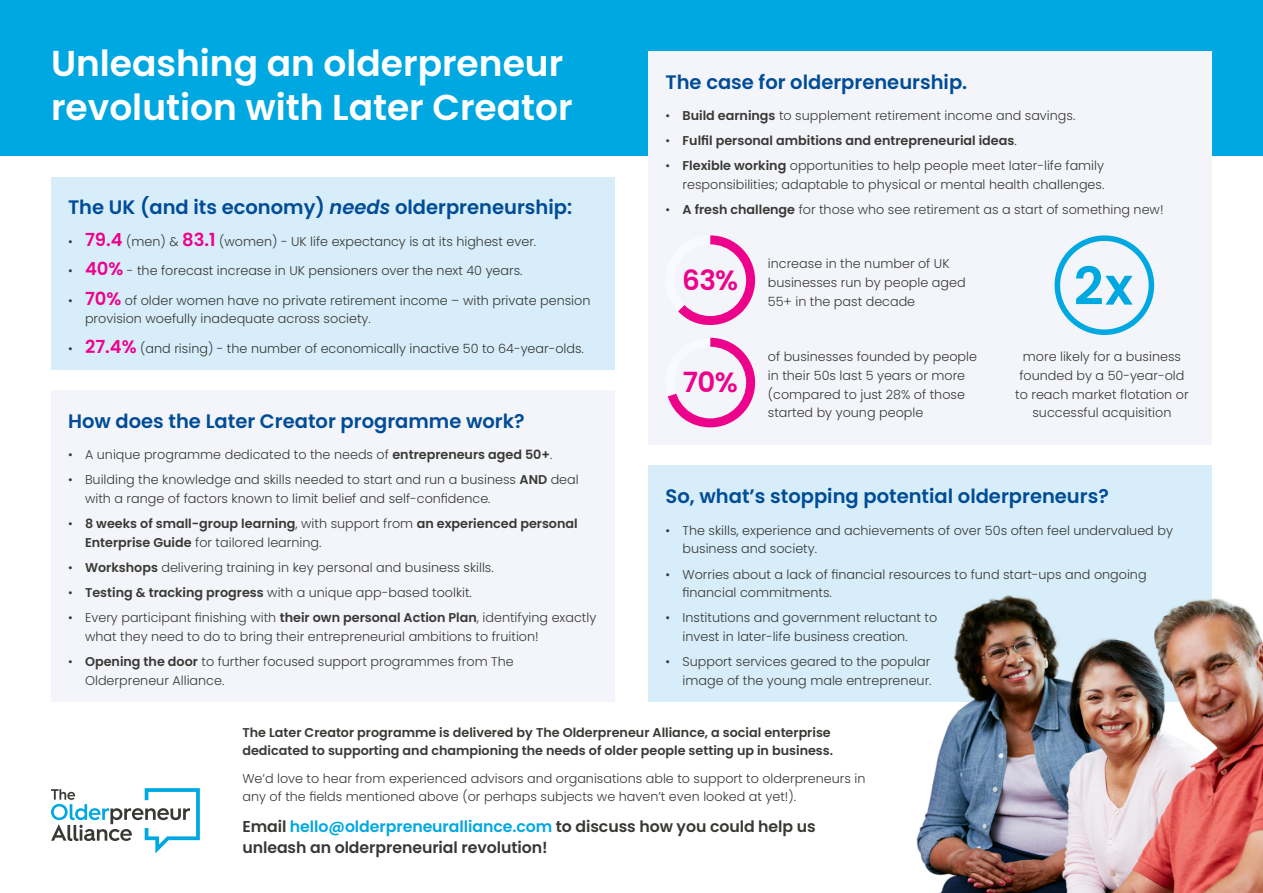
<style>
.page{position:relative;width:1263px;height:893px;background:#fff}
.page>*{position:absolute;margin:0;border:0;box-sizing:border-box;transform-origin:0 0}
.t1{font:600 36px/43.5px "Poppins";color:#fff}
.t2{font:600 27.75px "Poppins";color:#ed028c}
.t3{font:600 19.5px "Poppins";color:#004c97}
.t4{font:600 15.75px/21.8px "Poppins";letter-spacing:-.005em;color:#383935}
.Body{font:300 12.75px/18.8px "Poppins";color:#383935}
.Body-2{font:600 12.75px/18.8px "Poppins";color:#383935}
.s1{font-style:italic}
.s2{font-weight:600;font-size:18px;color:#ed028c}
.s3{font-weight:600}
.s4{font-weight:300}
.s5{color:#00a8e2}
</style>
<div class="page">
<div style="left:0;top:0;width:1263px;height:156px;background:#00a8e2"></div>
<div style="left:51px;top:177px;width:563px;height:193px;background:#d7edfa"></div>
<div style="left:648px;top:51px;width:564px;height:393px;background:#f4f5fa"></div>
<div style="left:648px;top:466px;width:564px;height:236px;background:#d7edfa"></div>
<svg style="left:51px;top:788px;width:149px;height:65px"></svg>
<div style="left:51px;top:390px;width:563px;height:312px;background:#f4f5fa"></div>
<img style="left:916px;top:595px;width:347px;height:298px">
<svg style="left:678px;top:235px;width:77px;height:90px"></svg>
<div style="left:674px;top:244px;width:72px;height:72px;background:#f4f5fa;border-radius:50%"></div>
<svg style="left:667px;top:338px;width:88px;height:89px"></svg>
<div style="left:674px;top:347px;width:72px;height:71px;background:#f4f5fa;border-radius:50%"></div>
<div style="left:1054px;top:235px;width:100px;height:100px;border:6px solid #00a8e2;border-radius:50%"></div>
<svg style="left:1076px;top:266px;width:57px;height:39px"></svg>
<h1 class="t1" style="left:51px;top:42px;width:523px">Unleashing an olderpreneur revolution with Later Creator</h1>
<h2 class="t3" style="left:68px;top:196px;width:506px">The UK (and its economy) <span class="s1">needs</span> olderpreneurship:</h2>
<p class="Body" style="left:68px;top:232px;width:470px">• <span class="s2">79.4</span> (men) &amp; <span class="s2">83.1</span> (women) - UK life expectancy is at its highest ever.</p>
<p class="Body" style="left:68px;top:261px;width:456px">• <span class="s2">40%</span> - the forecast increase in UK pensioners over the next 40 years.</p>
<p class="Body" style="left:85px;top:291px;width:507px;text-indent:-17px">• <span class="s2">70%</span> of older women have no private retirement income – with private pension provision woefully inadequate across society.</p>
<p class="Body" style="left:68px;top:339px;width:517px">• <span class="s2">27.4%</span> (and rising) - the number of economically inactive 50 to 64-year-olds.</p>
<h2 class="t3" style="left:68px;top:410px;width:458px">How does the Later Creator programme work?</h2>
<p class="Body" style="left:68px;top:445px;width:486px">• A unique programme dedicated to the needs of <span class="s3">entrepreneurs aged 50+</span>.</p>
<p class="Body" style="left:85px;top:471px;width:495px;text-indent:-17px">• Building the knowledge and skills needed to start and run a business <span class="s3">AND</span> deal with a range of factors known to limit belief and self-confidence.</p>
<p class="Body-2" style="left:85px;top:514px;width:494px;text-indent:-17px"><span class="s4">•</span> 8 weeks of small-group learning<span class="s4">, with support from</span> an experienced personal<br>Enterprise Guide <span class="s4">for tailored learning.</span></p>
<p class="Body" style="left:68px;top:558px;width:427px">• <span class="s3">Workshops</span> delivering training in key personal and business skills.</p>
<p class="Body" style="left:68px;top:583px;width:405px">• <span class="s3">Testing &amp; tracking progress</span> with a unique app-based toolkit.</p>
<p class="Body" style="left:85px;top:609px;width:513px;text-indent:-17px">• Every participant finishing with <span class="s3">their own personal Action Plan</span>, identifying exactly what they need to do to bring their entrepreneurial ambitions to fruition!</p>
<p class="Body" style="left:85px;top:652px;width:430px;text-indent:-17px">• <span class="s3">Opening the door</span> to further focused support programmes from The<br>Olderpreneur Alliance.</p>
<h2 class="t3" style="left:665px;top:70px;width:303px">The case for olderpreneurship.</h2>
<p class="Body" style="left:665px;top:106px;width:411px">• <span class="s3">Build earnings</span> to supplement retirement income and savings.</p>
<p class="Body-2" style="left:665px;top:131px;width:353px"><span class="s4">•</span> Fulfil personal ambitions and entrepreneurial ideas<span class="s4">.</span></p>
<p class="Body" style="left:665px;top:156px;width:440px;text-align:right">• <span class="s3">Flexible working</span> opportunities to help people meet later-life family responsibilities; adaptable to physical or mental health challenges.</p>
<p class="Body" style="left:665px;top:200px;width:499px">• <span class="s3">A fresh challenge</span> for those who see retirement as a start of something new!</p>
<h2 class="t2" style="left:682px;top:264px;width:58px">63%</h2>
<h2 class="t2" style="left:683px;top:366px;width:56px">70%</h2>
<p class="Body" style="left:768px;top:254px;width:199px">increase in the number of UK businesses run by people aged<br>55+ in the past decade</p>
<p class="Body" style="left:768px;top:347px;width:211px">of businesses founded by people in their 50s last 5 years or more (compared to just 28% of those started by young people</p>
<p class="Body" style="left:1015px;top:347px;width:175px;text-align:center">more likely for a business founded by a 50-year-old to reach market flotation or successful acquisition</p>
<h2 class="t3" style="left:665px;top:485px;width:445px">So, what’s stopping potential olderpreneurs?</h2>
<p class="Body" style="left:682px;top:521px;width:492px;text-indent:-17px">• The skills, experience and achievements of over 50s often feel undervalued by business and society.</p>
<p class="Body" style="left:682px;top:565px;width:466px;text-indent:-17px">• Worries about a lack of financial resources to fund start-ups and ongoing financial commitments.</p>
<p class="Body" style="left:682px;top:609px;width:256px;text-indent:-17px">• Institutions and government reluctant to invest in later-life business creation.</p>
<p class="Body" style="left:665px;top:652px;width:268px;text-align:right">• Support services geared to the popular image of the young male entrepreneur.</p>
<p class="Body-2" style="left:242px;top:723px;width:592px">The Later Creator programme is delivered by The Olderpreneur Alliance, a social enterprise dedicated to supporting and championing the needs of older people setting up in business.</p>
<p class="Body" style="left:242px;top:769px;width:625px">We’d love to hear from experienced advisors and organisations able to support to olderpreneurs in any of the fields mentioned above (or perhaps subjects we haven’t even looked at yet!).</p>
<h3 class="t4" style="left:242px;top:815px;width:575px">Email <span class="s5">hello@olderpreneuralliance.com</span> to discuss how you could help us unleash an olderpreneurial revolution!</h3>
</div>
